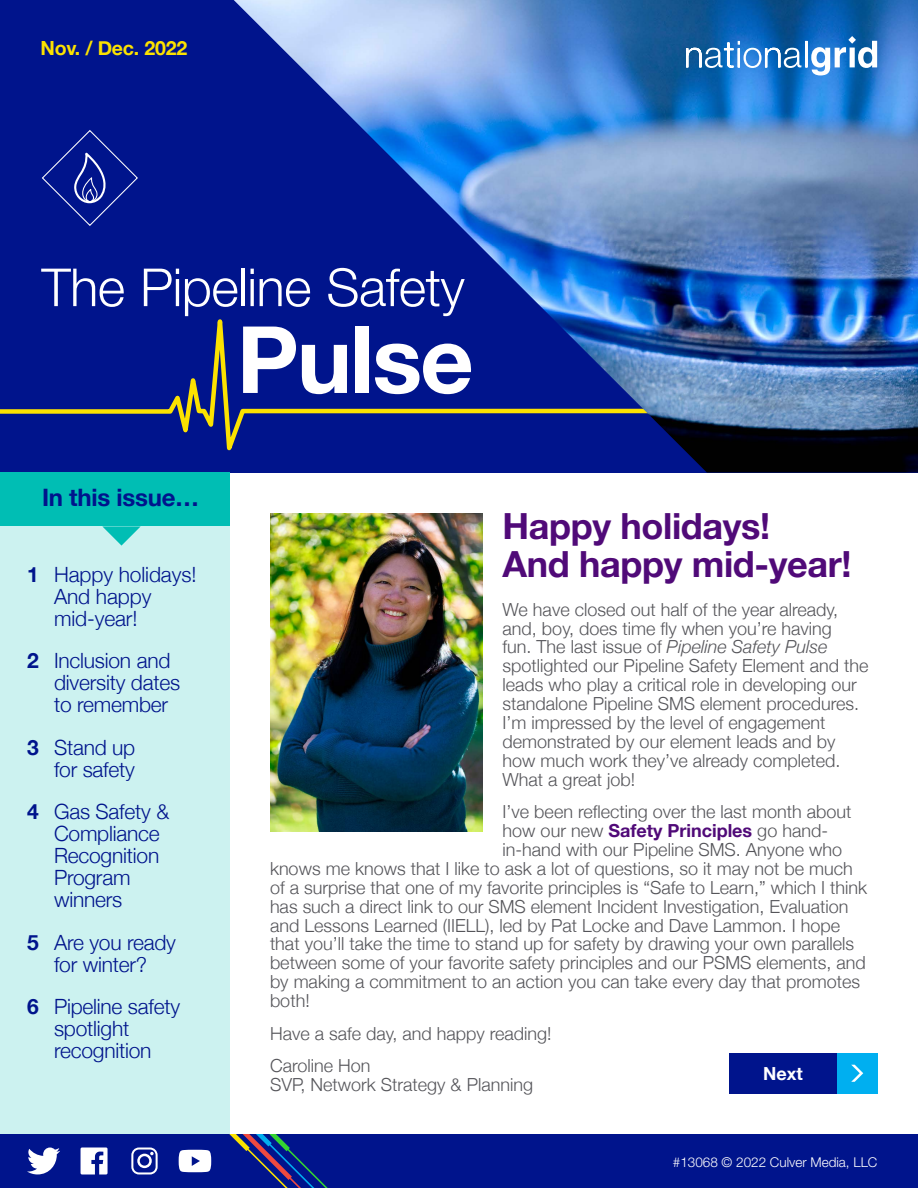
<style>
.page{position:relative;width:918px;height:1188px;background:#fff}
.page>*{position:absolute;margin:0;border:0;box-sizing:border-box;transform-origin:0 0}
.t1{font:700 93px "Helvetica Neue";letter-spacing:-.02em;color:#fff}
.t2{font:300 52.5px "Helvetica Neue LT Pro";letter-spacing:-.01em;color:#fff}
.t3{font:700 36px/37.8px "Helvetica Neue";letter-spacing:-.01em;color:#500a78}
.t4{font:700 24px "Helvetica Neue";letter-spacing:-.01em;color:#00148c}
.t5{font:300 21px/22px "Helvetica Neue";letter-spacing:-.01em;color:#00148c}
.t6{font:700 19.5px "Helvetica Neue";letter-spacing:-.01em;color:#fce200}
.t7{font:300 18px/18.9px "Helvetica Neue";color:#55555a}
.t8{font:700 18px "Helvetica Neue";color:#fff}
.t9{font:300 13.5px "Helvetica Neue LT Pro";color:#fff}
.s1{font-weight:700}
.s2{font-style:italic}
.s3{font-weight:700;color:#500a78}
</style>
<div class="page">
<div style="left:0;top:0;width:918px;height:472px;background:#00148c"></div>
<svg style="left:0;top:319px;width:233px;height:132px"></svg>
<img style="left:233px;top:0;width:685px;height:472px">
<svg style="left:42px;top:130px;width:96px;height:96px"></svg>
<svg style="left:687px;top:36px;width:190px;height:39px;background:#498bc9"></svg>
<div style="left:0;top:1134px;width:918px;height:54px;background:#00148c"></div>
<svg style="left:229px;top:1134px;width:99px;height:54px"></svg>
<svg style="left:27px;top:1148px;width:33px;height:26px"></svg>
<svg style="left:179px;top:1150px;width:32px;height:22px"></svg>
<svg style="left:81px;top:1148px;width:27px;height:26px"></svg>
<svg style="left:131px;top:1148px;width:27px;height:26px"></svg>
<div style="left:0;top:513px;width:230px;height:621px;background:#ccf2f0"></div>
<svg style="left:102px;top:526px;width:39px;height:20px"></svg>
<div style="left:0;top:472px;width:230px;height:54px;background:#00beb4"></div>
<img style="left:270px;top:513px;width:212px;height:319px">
<div style="left:837px;top:1053px;width:41px;height:41px;background:#00aff0"></div>
<svg style="left:851px;top:1065px;width:12px;height:17px"></svg>
<div style="left:729px;top:1053px;width:108px;height:41px;background:#00148c"></div>
<p class="t6" style="left:40px;top:33px;width:148px">Nov. / Dec. 2022</p>
<h2 class="t2" style="left:41px;top:255px;width:425px">The Pipeline Safety</h2>
<h3 class="t4" style="left:42px;top:478px;width:159px">In this issue…</h3>
<p class="t5" style="left:54px;top:562px;width:144px;text-indent:-27px"><span class="s1">1</span> Happy holidays!<br>And happy mid-year!</p>
<p class="t5" style="left:54px;top:648px;width:128px;text-indent:-27px"><span class="s1">2</span> Inclusion and diversity dates to remember</p>
<p class="t5" style="left:27px;top:735px;width:110px;text-align:right"><span class="s1">3</span> Stand up for safety</p>
<p class="t5" style="left:54px;top:799px;width:117px;text-indent:-27px"><span class="s1">4</span> Gas Safety &amp;<br>Compliance<br>Recognition<br>Program winners</p>
<p class="t5" style="left:27px;top:930px;width:151px;text-align:center"><span class="s1">5</span> Are you ready for winter?</p>
<p class="t5" style="left:54px;top:994px;width:128px;text-indent:-27px"><span class="s1">6</span> Pipeline safety spotlight recognition</p>
<h1 class="t1" style="left:237px;top:287px;width:239px">Pulse</h1>
<h3 class="t3" style="left:503px;top:508px;width:350px">Happy holidays!<br>And happy mid-year!</h3>
<p class="t7" style="left:503px;top:598px;width:367px">We have closed out half of the year already, and, boy, does time fly when you’re having<br>fun. The last issue of <span class="s2">Pipeline Safety Pulse </span>spotlighted our Pipeline Safety Element and the leads who play a critical role in developing our standalone Pipeline SMS element procedures.<br>I’m impressed by the level of engagement demonstrated by our element leads and by how much work they’ve already completed.<br>What a great job!</p>
<p class="t7" style="left:503px;top:801px;width:350px">I’ve been reflecting over the last month about</p>
<p class="t7" style="left:503px;top:820px;width:327px">how our new <span class="s3">Safety Principles</span> go hand-</p>
<p class="t7" style="left:503px;top:839px;width:341px">in-hand with our Pipeline SMS. Anyone who</p>
<p class="t7" style="left:270px;top:858px;width:584px">knows me knows that I like to ask a lot of questions, so it may not be much</p>
<p class="t7" style="left:270px;top:877px;width:599px">of a surprise that one of my favorite principles is “Safe to Learn,” which I think</p>
<p class="t7" style="left:270px;top:895px;width:580px">has such a direct link to our SMS element Incident Investigation, Evaluation</p>
<p class="t7" style="left:270px;top:914px;width:572px">and Lessons Learned (IIELL), led by Pat Locke and Dave Lammon. I hope</p>
<p class="t7" style="left:270px;top:933px;width:586px">that you’ll take the time to stand up for safety by drawing your own parallels</p>
<p class="t7" style="left:270px;top:952px;width:597px">between some of your favorite safety principles and our PSMS elements, and</p>
<p class="t7" style="left:270px;top:971px;width:592px">by making a commitment to an action you can take every day that promotes</p>
<p class="t7" style="left:270px;top:990px;width:41px">both!</p>
<p class="t7" style="left:270px;top:1016px;width:283px;line-height:32.4px">Have a safe day, and happy reading!<br>Caroline Hon</p>
<p class="t7" style="left:270px;top:1074px;width:265px">SVP, Network Strategy &amp; Planning</p>
<p class="t8" style="left:763px;top:1059px;width:41px">Next</p>
<p class="t9" style="left:673px;top:1154px;width:206px">#13068 © 2022 Culver Media, LLC</p>
</div>
